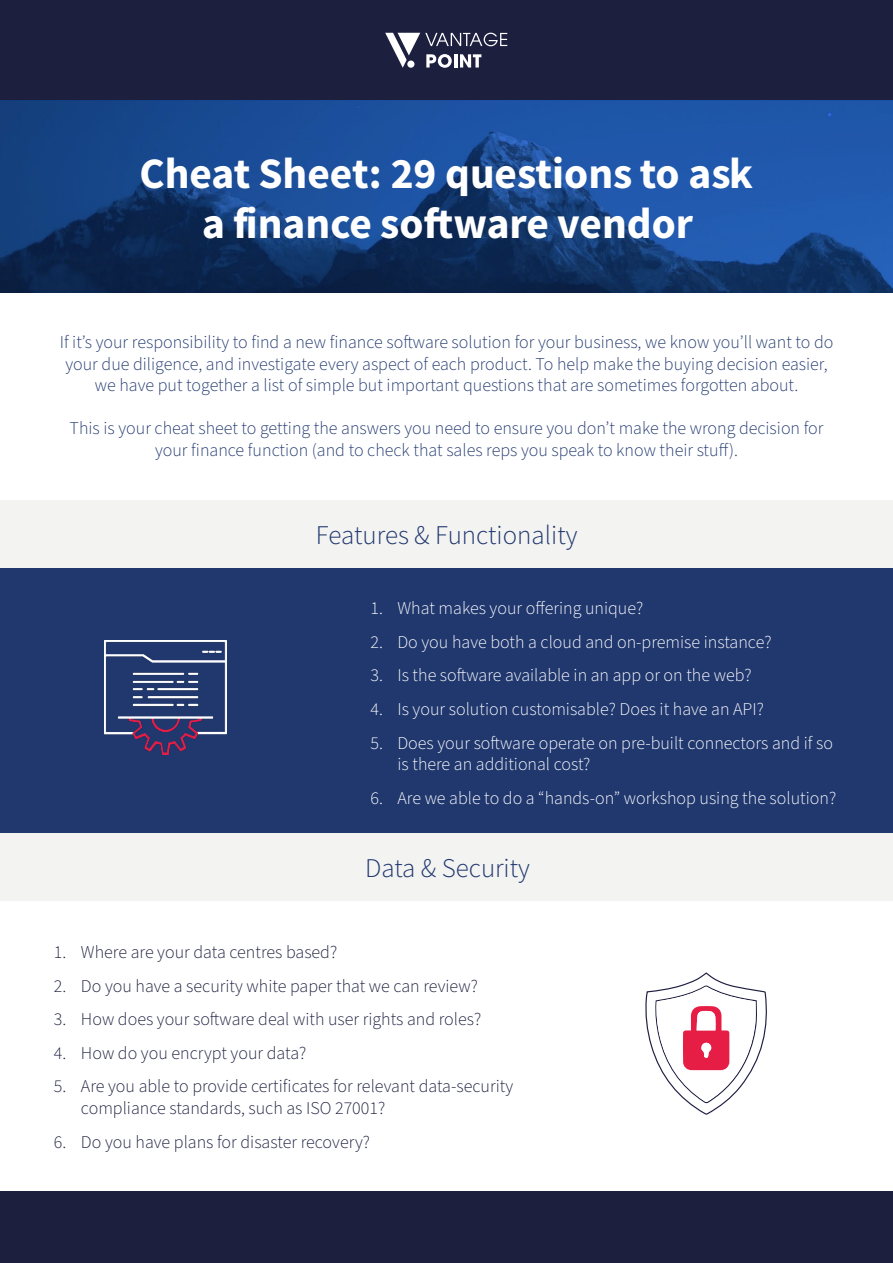
<style>
.page{position:relative;width:893px;height:1263px;background:#fff}
.page>*{position:absolute;margin:0;border:0;box-sizing:border-box;transform-origin:0 0}
.t1{font:43.5px/49.5px "Source Sans Variable";color:#fff;text-align:center}
.t2{font:27px "Source Sans Variable";color:#21386f}
.t3{font:300 18px/21.6px "Source Sans Pro";color:#21386f;text-align:center}
.t4{font:300 18px/21.6px "Source Sans Pro";color:#fff}
.t5{font:300 18px/21.6px "Source Sans Pro";color:#1d1f3f}
</style>
<div class="page">
<div style="left:0;top:833px;width:893px;height:68px;background:#f3f3f2"></div>
<div style="left:0;top:500px;width:893px;height:67px;background:#f3f3f2"></div>
<div style="left:0;top:568px;width:893px;height:265px;background:#21386f"></div>
<div style="left:0;top:0;width:893px;height:100px;background:#1d1f3f"></div>
<img style="left:0;top:100px;width:893px;height:193px">
<svg style="left:385px;top:33px;width:122px;height:35px"></svg>
<img style="left:104px;top:640px;width:122px;height:115px">
<svg style="left:645px;top:972px;width:122px;height:143px"></svg>
<div style="left:0;top:1191px;width:893px;height:72px;background:#1d1f3f"></div>
<h1 class="t1" style="left:139px;top:149px;width:615px">Cheat Sheet: 29 questions to ask a finance software vendor</h1>
<p class="t3" style="left:60px;top:332px;width:775px">If it’s your responsibility to find a new finance software solution for your business, we know you’ll want to do your due diligence, and investigate every aspect of each product. To help make the buying decision easier, we have put together a list of simple but important questions that are sometimes forgotten about.</p>
<p class="t3" style="left:70px;top:418px;width:755px">This is your cheat sheet to getting the answers you need to ensure you don’t make the wrong decision for your finance function (and to check that sales reps you speak to know their stuff).</p>
<h2 class="t2" style="left:316px;top:518px;width:263px">Features &amp; Functionality</h2>
<p class="t4" style="left:370px;top:598px;width:274px">1. What makes your offering unique?</p>
<p class="t4" style="left:370px;top:632px;width:403px">2. Do you have both a cloud and on-premise instance?</p>
<p class="t4" style="left:370px;top:665px;width:383px">3. Is the software available in an app or on the web?</p>
<p class="t4" style="left:370px;top:699px;width:395px">4. Is your solution customisable? Does it have an API?</p>
<p class="t4" style="left:397px;top:732px;width:437px;text-indent:-27px">5. Does your software operate on pre-built connectors and if so is there an additional cost?</p>
<p class="t4" style="left:370px;top:788px;width:467px">6. Are we able to do a “hands-on” workshop using the solution?</p>
<h2 class="t2" style="left:365px;top:852px;width:166px">Data &amp; Security</h2>
<p class="t5" style="left:54px;top:942px;width:285px">1. Where are your data centres based?</p>
<p class="t5" style="left:54px;top:975px;width:425px">2. Do you have a security white paper that we can review?</p>
<p class="t5" style="left:54px;top:1009px;width:429px">3. How does your software deal with user rights and roles?</p>
<p class="t5" style="left:54px;top:1042px;width:254px">4. How do you encrypt your data?</p>
<p class="t5" style="left:81px;top:1076px;width:434px;text-indent:-27px">5. Are you able to provide certificates for relevant data-security compliance standards, such as ISO 27001?</p>
<p class="t5" style="left:54px;top:1131px;width:318px">6. Do you have plans for disaster recovery?</p>
</div>
